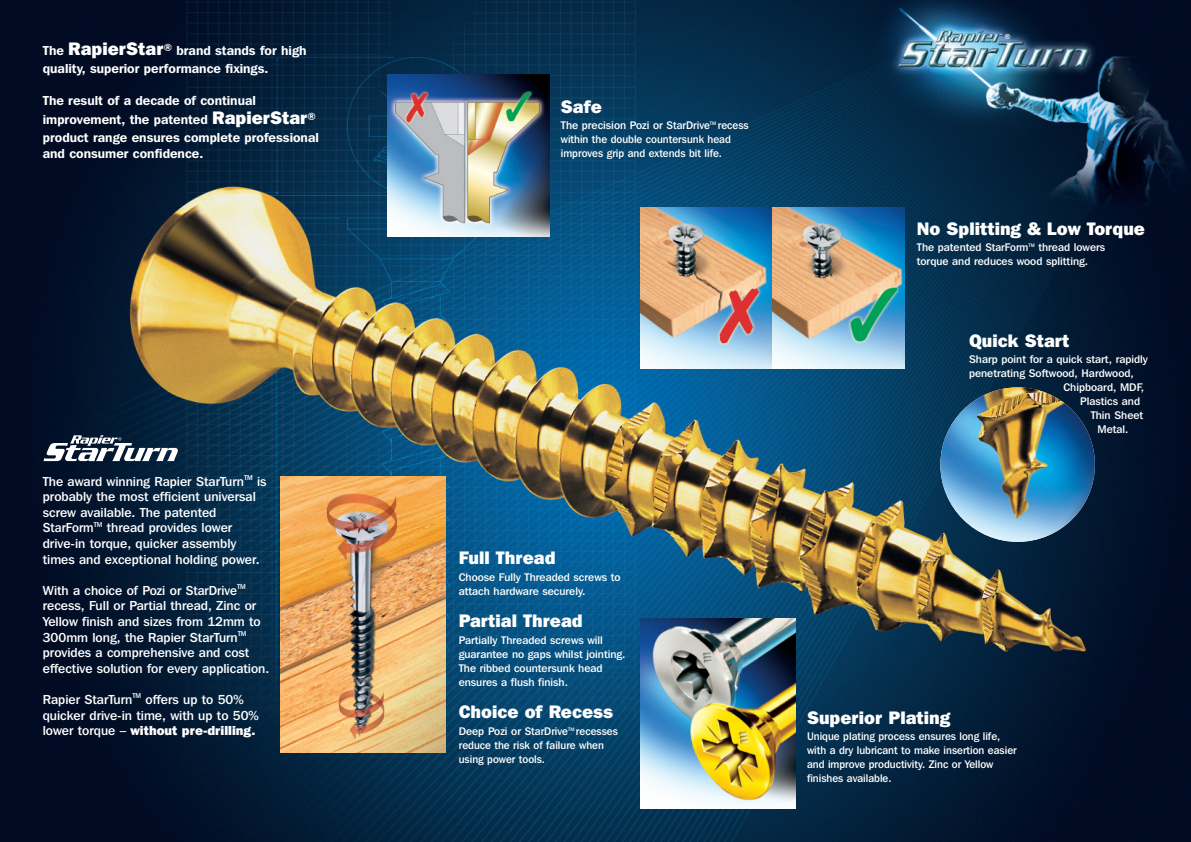
<style>
.page{position:relative;width:1191px;height:842px;background:#fff}
.page>*{position:absolute;margin:0;border:0;box-sizing:border-box;transform-origin:0 0}
.t1{font:800 18px "Franklin Gothic IT Cby BT";color:#fff}
.t2{font:500 13px/15.6px "Franklin Gothic IT Cby BT";color:#fff}
.t3{font:600 13px/17.5px "Franklin Gothic IT Cby BT";color:#fff}
.t4{font:500 11px/14px "Franklin Gothic IT Cby BT";color:#fff}
.t5{font:500 11px/14px "Franklin Gothic IT Cby BT";color:#fff;scale:.96 1}
.t6{font:700 7px "Arial";color:#fff}
.s1{font-weight:800;font-size:18px}
.s2{font-weight:800}
</style>
<div class="page">
<img style="left:0;top:0;width:1190px;height:841px">
<img style="left:280px;top:477px;width:165px;height:276px">
<img style="left:388px;top:75px;width:161px;height:161px">
<img style="left:640px;top:618px;width:155px;height:190px">
<img style="left:640px;top:207px;width:133px;height:162px">
<img style="left:773px;top:207px;width:132px;height:162px">
<img style="left:940px;top:387px;width:154px;height:155px">
<svg style="left:43px;top:435px;width:135px;height:26px"></svg>
<p class="t3" style="left:43px;top:42px;width:265px">The <span class="s1">RapierStar</span><sup>®</sup> brand stands for high quality, superior performance fixings.</p>
<p class="t3" style="left:43px;top:90px;width:275px;line-height:19.5px">The result of a decade of continual improvement, the patented <span class="s1">RapierStar</span><sup>®</sup></p>
<p class="t3" style="left:43px;top:129px;width:278px;line-height:16px">product range ensures complete professional and consumer confidence.</p>
<p class="t2" style="left:43px;top:473px;width:225px">The award winning Rapier StarTurn<sup>TM</sup> is probably the most efficient universal screw available. The patented StarForm<sup>TM</sup> thread provides lower drive-in torque, quicker assembly times and exceptional holding power.</p>
<p class="t2" style="left:43px;top:582px;width:228px">With a choice of Pozi or StarDrive<sup>TM </sup>recess, Full or Partial thread, Zinc or Yellow finish and sizes from 12mm to 300mm long, the Rapier StarTurn<sup>TM </sup>provides a comprehensive and cost effective solution for every application.</p>
<p class="t2" style="left:43px;top:691px;width:217px">Rapier StarTurn<sup>TM</sup> offers up to 50% quicker drive-in time, with up to 50% lower torque – <span class="s2">without pre-drilling.</span></p>
<h1 class="t1" style="left:561px;top:95px;width:43px">Safe</h1>
<p class="t4" style="left:561px;top:118px;width:189px">The precision Pozi or StarDrive<sup>TM</sup> recess within the double countersunk head improves grip and extends bit life.</p>
<h1 class="t1" style="left:459px;top:547px;width:98px">Full Thread</h1>
<p class="t4" style="left:459px;top:569px;width:163px">Choose Fully Threaded screws to attach hardware securely.</p>
<h1 class="t1" style="left:459px;top:610px;width:125px">Partial Thread</h1>
<p class="t4" style="left:459px;top:632px;width:168px">Partially Threaded screws will guarantee no gaps whilst jointing.<br>The ribbed countersunk head ensures a flush finish.</p>
<h1 class="t1" style="left:459px;top:701px;width:156px">Choice of Recess</h1>
<p class="t4" style="left:459px;top:723px;width:161px">Deep Pozi or StarDrive<sup>TM</sup> recesses reduce the risk of failure when using power tools.</p>
<p class="t6" style="left:1005px;top:32px;width:7px">®</p>
<h1 class="t1" style="left:917px;top:217px;width:230px">No Splitting &amp; Low Torque</h1>
<p class="t4" style="left:916px;top:240px;width:190px">The patented StarForm<sup>TM</sup> thread lowers torque and reduces wood splitting.</p>
<h1 class="t1" style="left:969px;top:329px;width:102px">Quick Start</h1>
<p class="t4" style="left:969px;top:352px;width:180px">Sharp point for a quick start, rapidly</p>
<p class="t4" style="left:969px;top:366px;width:166px">penetrating Softwood, Hardwood,</p>
<p class="t4" style="left:1063px;top:380px;width:82px">Chipboard, MDF,</p>
<p class="t4" style="left:1080px;top:394px;width:61px">Plastics and</p>
<p class="t4" style="left:1090px;top:408px;width:54px">Thin Sheet</p>
<p class="t4" style="left:1097px;top:422px;width:33px">Metal.</p>
<h1 class="t1" style="left:807px;top:706px;width:145px">Superior Plating</h1>
<p class="t5" style="left:807px;top:729px;width:220px">Unique plating process ensures long life, with a dry lubricant to make insertion easier and improve productivity. Zinc or Yellow finishes available.</p>
</div>
